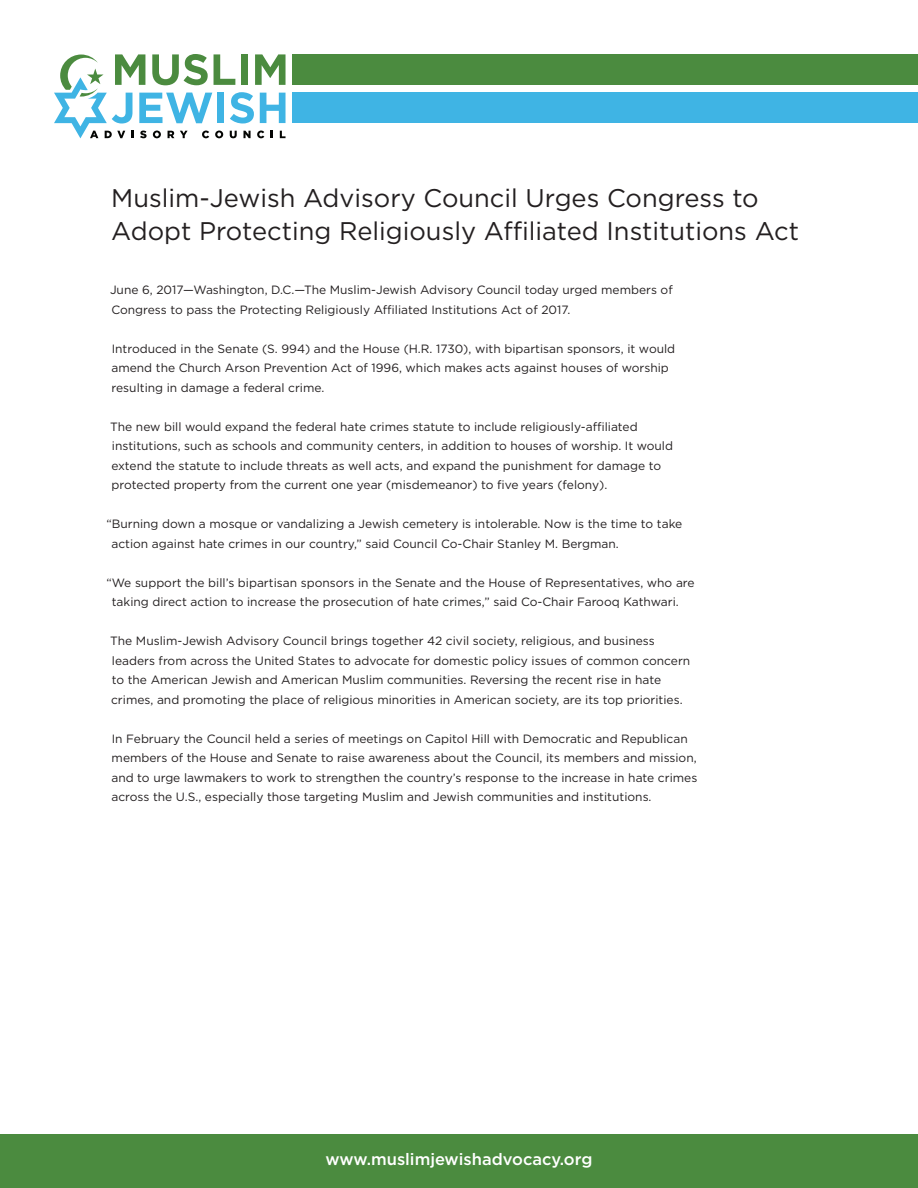
<style>
.page{position:relative;width:918px;height:1188px;background:#fff}
.page>*{position:absolute;margin:0;border:0;box-sizing:border-box;transform-origin:0 0}
.t1{font:25.5px/33px "Gotham";color:#231f20}
.t2{font:500 16.5px "Gotham";color:#fff}
.t3{font:12px/19.5px "Gotham";color:#231f20}
</style>
<div class="page">
<div style="left:0;top:1134px;width:918px;height:54px;background:#4b8b3f"></div>
<svg style="left:54px;top:54px;width:232px;height:84px"></svg>
<div style="left:293px;top:54px;width:625px;height:31px;background:#4b8b3f"></div>
<div style="left:293px;top:93px;width:625px;height:30px;background:#3fb4e4"></div>
<h1 class="t1" style="left:111px;top:181px;width:689px">Muslim-Jewish Advisory Council Urges Congress to<br>Adopt Protecting Religiously Affiliated Institutions Act</h1>
<p class="t3" style="left:110px;top:280px;width:564px">June 6, 2017—Washington, D.C.—The Muslim-Jewish Advisory Council today urged members of<br>Congress to pass the Protecting Religiously Affiliated Institutions Act of 2017.</p>
<p class="t3" style="left:111px;top:338px;width:565px">Introduced in the Senate (S. 994) and the House (H.R. 1730), with bipartisan sponsors, it would amend the Church Arson Prevention Act of 1996, which makes acts against houses of worship resulting in damage a federal crime.</p>
<p class="t3" style="left:110px;top:416px;width:564px">The new bill would expand the federal hate crimes statute to include religiously-affiliated institutions, such as schools and community centers, in addition to houses of worship. It would extend the statute to include threats as well acts, and expand the punishment for damage to protected property from the current one year (misdemeanor) to five years (felony).</p>
<p class="t3" style="left:111px;top:514px;width:572px;text-indent:-5px">“Burning down a mosque or vandalizing a Jewish cemetery is intolerable. Now is the time to take action against hate crimes in our country,” said Council Co-Chair Stanley M. Bergman.</p>
<p class="t3" style="left:112px;top:572px;width:584px;text-indent:-5px">“We support the bill’s bipartisan sponsors in the Senate and the House of Representatives, who are taking direct action to increase the prosecution of hate crimes,” said Co-Chair Farooq Kathwari.</p>
<p class="t3" style="left:110px;top:631px;width:582px">The Muslim-Jewish Advisory Council brings together 42 civil society, religious, and business leaders from across the United States to advocate for domestic policy issues of common concern to the American Jewish and American Muslim communities. Reversing the recent rise in hate crimes, and promoting the place of religious minorities in American society, are its top priorities.</p>
<p class="t3" style="left:111px;top:728px;width:587px">In February the Council held a series of meetings on Capitol Hill with Democratic and Republican members of the House and Senate to raise awareness about the Council, its members and mission, and to urge lawmakers to work to strengthen the country’s response to the increase in hate crimes across the U.S., especially those targeting Muslim and Jewish communities and institutions.</p>
<h2 class="t2" style="left:326px;top:1148px;width:268px">www.muslimjewishadvocacy.org</h2>
</div>
